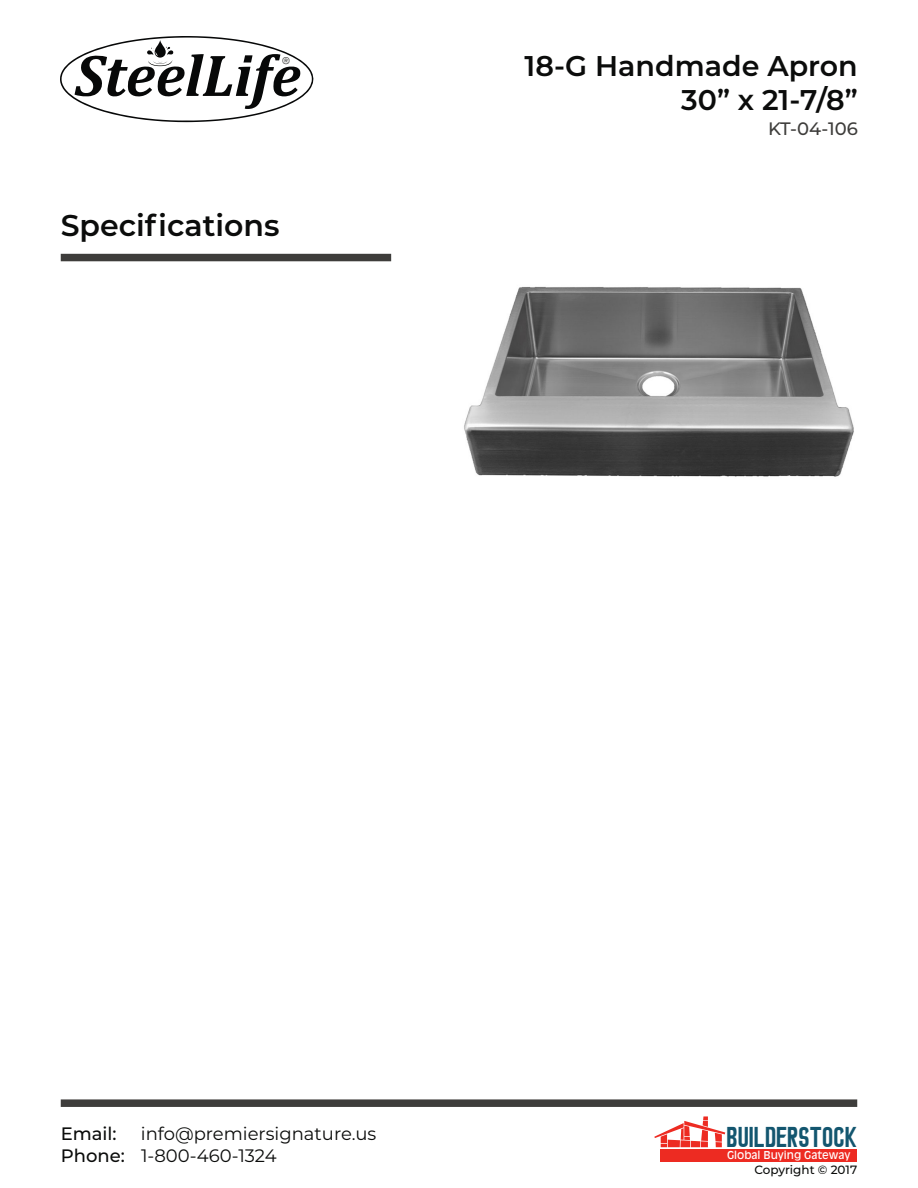
<style>
.page{position:relative;width:918px;height:1188px;background:#fff}
.page>*{position:absolute;margin:0;border:0;box-sizing:border-box;transform-origin:0 0}
.t1{font:31.65px "Siliwangi Engineering";color:#13566f}
.t2{font:600 30px "Montserrat";color:#0b0c0b}
.t3{font:600 28.5px "Montserrat";color:#0b0c0b}
.t4{font:18px "Montserrat";color:#0b0c0b}
.t5{font:500 18px "Montserrat";color:#3e3d3b}
.t6{font:500 18px "Montserrat";color:#0b0c0b}
.t7{font:500 12px "Montserrat";color:#0b0c0b}
.t8{font:10.8px "Antique Olive";color:#fff}
.t9{font:300 9.6px "Nexa";color:#040503}
.s1{font-weight:500}
</style>
<div class="page">
<div style="left:61px;top:1099px;width:796px;height:8px;background:#3e3d3b"></div>
<svg style="left:60px;top:36px;width:253px;height:86px"></svg>
<div style="left:61px;top:254px;width:330px;height:7px;background:#3e3d3b"></div>
<svg style="left:654px;top:1116px;width:71px;height:31px"></svg>
<div style="left:661px;top:1149px;width:196px;height:12px;background:#ed2b22"></div>
<img style="left:464px;top:286px;width:390px;height:191px">
<p class="t9" style="left:282px;top:55px;width:10px">®</p>
<p class="t2" style="left:61px;top:204px;width:220px">Specifications</p>
<p class="t3" style="left:525px;top:46px;width:335px">18-G Handmade Apron</p>
<p class="t3" style="left:681px;top:80px;width:178px">30” x 21-7/8”</p>
<p class="t5" style="left:768px;top:116px;width:91px">KT-04-106</p>
<p class="t6" style="left:61px;top:1121px;width:57px">Email:</p>
<p class="t4" style="left:141px;top:1122px;width:237px">info@premiersignature.us</p>
<p class="t4" style="left:61px;top:1143px;width:217px"><span class="s1">Phone:</span> 1-800-460-1324</p>
<p class="t1" style="left:727px;top:1118px;width:132px">BUILDERSTOCK</p>
<p class="t8" style="left:727px;top:1149px;width:125px">Global Buying Gateway</p>
<p class="t7" style="left:754px;top:1161px;width:104px">Copyright © 2017</p>
</div>
